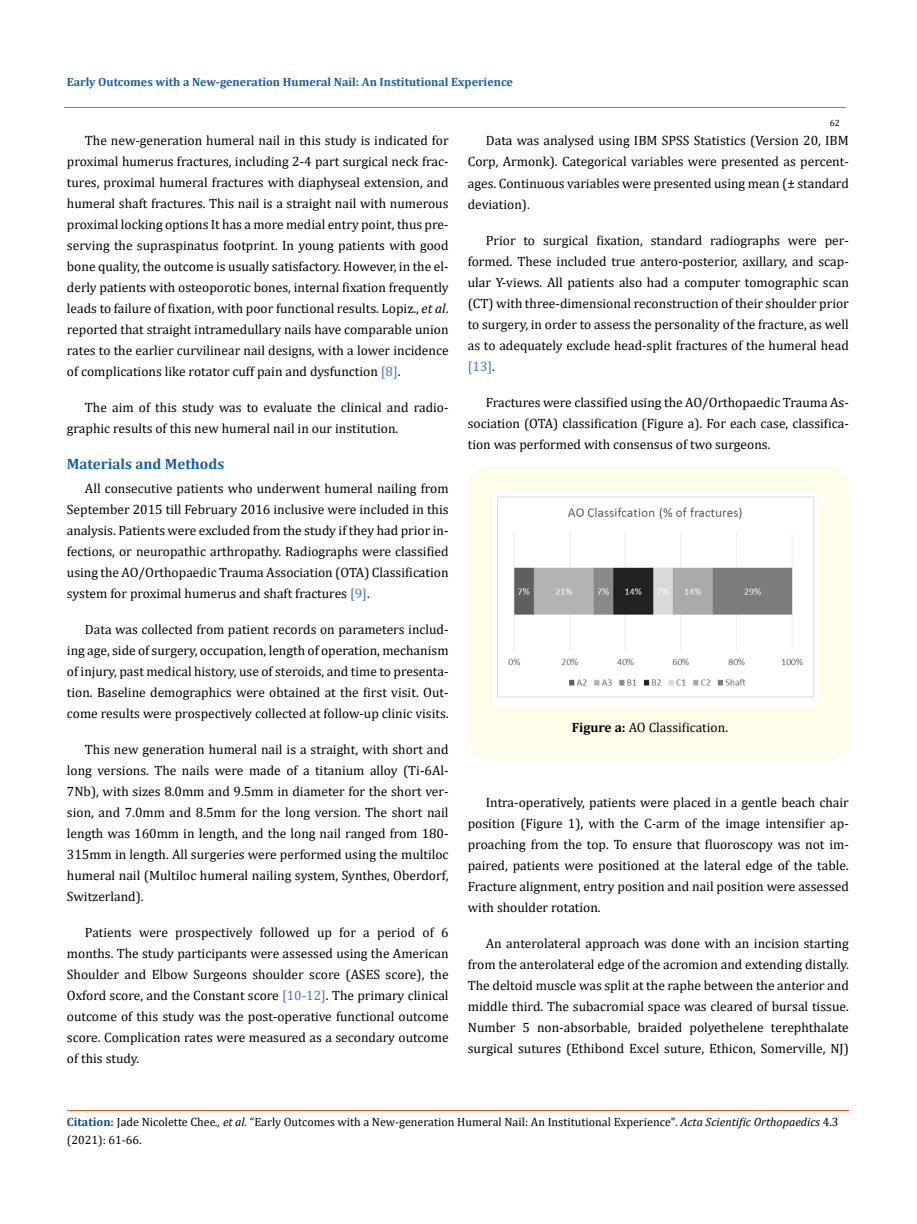
<style>
.page{position:relative;width:917px;height:1224px;background:#fff}
.page>*{position:absolute;margin:0;border:0;box-sizing:border-box;transform-origin:0 0}
.t1{font:700 15px "Cambria";color:#1560a6}
.t2{font:13.5px/21px "Cambria";color:#000;text-align:justify}
.t3{font:12px/18px "Cambria";color:#000}
.t4{font:700 12px "Cambria";color:#1560a6}
.t5{font:9px "Cambria";color:#000}
.s1{font-style:italic}
.s2{color:#4472c4}
.s3{font-weight:700}
.s4{font-weight:700;color:#035089}
</style>
<div class="page">
<div style="left:468px;top:467px;width:380px;height:293px;background:#fffde9;border-radius:18px"></div>
<img style="left:495px;top:492px;width:323px;height:214px">
<hr style="left:64px;top:108px;width:781px;height:1px;background:#e05d1a">
<hr style="left:67px;top:1111px;width:781px;height:1px;background:#e05d1a">
<p class="t4" style="left:67px;top:73px;width:447px">Early Outcomes with a New-generation Humeral Nail: An Institutional Experience</p>
<p class="t5" style="left:829px;top:118px;width:11px">62</p>
<p class="t2" style="left:67px;top:130px;width:383px;text-indent:18px">The new-generation humeral nail in this study is indicated for proximal humerus fractures, including 2-4 part surgical neck frac&shy;tures, proximal humeral fractures with diaphyseal extension, and humeral shaft fractures. This nail is a straight nail with numerous proximal locking options It has a more medial entry point, thus pre&shy;serving the supraspinatus footprint. In young patients with good bone quality, the outcome is usually satisfactory. However, in the el&shy;derly patients with osteoporotic bones, internal fixation frequently leads to failure of fixation, with poor functional results. Lopiz., <span class="s1">et al</span>. reported that straight intramedullary nails have comparable union rates to the earlier curvilinear nail designs, with a lower incidence of complications like rotator cuff pain and dysfunction <span class="s2">[8]</span>.</p>
<p class="t2" style="left:67px;top:397px;width:383px;text-indent:18px">The aim of this study was to evaluate the clinical and radio&shy;graphic results of this new humeral nail in our institution.</p>
<p class="t1" style="left:67px;top:453px;width:159px">Materials and Methods</p>
<p class="t2" style="left:67px;top:478px;width:383px;text-indent:18px">All consecutive patients who underwent humeral nailing from September 2015 till February 2016 inclusive were included in this analysis. Patients were excluded from the study if they had prior in&shy;fections, or neuropathic arthropathy. Radiographs were classified using the AO/Orthopaedic Trauma Association (OTA) Classification system for proximal humerus and shaft fractures <span class="s2">[9]</span>.</p>
<p class="t2" style="left:67px;top:619px;width:383px;text-indent:18px">Data was collected from patient records on parameters includ&shy;ing age, side of surgery, occupation, length of operation, mechanism of injury, past medical history, use of steroids, and time to presenta&shy;tion. Baseline demographics were obtained at the first visit. Out&shy;come results were prospectively collected at follow-up clinic visits.</p>
<p class="t2" style="left:67px;top:739px;width:383px;text-indent:18px">This new generation humeral nail is a straight, with short and long versions. The nails were made of a titanium alloy (Ti-6Al-7Nb), with sizes 8.0mm and 9.5mm in diameter for the short ver&shy;sion, and 7.0mm and 8.5mm for the long version. The short nail length was 160mm in length, and the long nail ranged from 180- 315mm in length. All surgeries were performed using the multiloc humeral nail (Multiloc humeral nailing system, Synthes, Oberdorf, Switzerland).</p>
<p class="t2" style="left:67px;top:922px;width:383px;text-indent:18px">Patients were prospectively followed up for a period of 6 months. The study participants were assessed using the American Shoulder and Elbow Surgeons shoulder score (ASES score), the Oxford score, and the Constant score <span class="s2">[10-12]</span>. The primary clinical outcome of this study was the post-operative functional outcome score. Complication rates were measured as a secondary outcome of this study.</p>
<p class="t2" style="left:468px;top:130px;width:382px;text-indent:18px">Data was analysed using IBM SPSS Statistics (Version 20, IBM Corp, Armonk). Categorical variables were presented as percent&shy;ages. Continuous variables were presented using mean (± standard deviation).</p>
<p class="t2" style="left:468px;top:229px;width:382px;text-indent:18px">Prior to surgical fixation, standard radiographs were per&shy;formed. These included true antero-posterior, axillary, and scap&shy;ular Y-views. All patients also had a computer tomographic scan (CT) with three-dimensional reconstruction of their shoulder prior to surgery, in order to assess the personality of the fracture, as well as to adequately exclude head-split fractures of the humeral head <span class="s2">[13]</span>.</p>
<p class="t2" style="left:468px;top:391px;width:382px;text-indent:18px">Fractures were classified using the AO/Orthopaedic Trauma As&shy;sociation (OTA) classification (Figure a). For each case, classifica&shy;tion was performed with consensus of two surgeons.</p>
<p class="t2" style="left:571px;top:716px;width:158px"><span class="s3">Figure a:</span> AO Classification.</p>
<p class="t2" style="left:468px;top:792px;width:382px;text-indent:18px">Intra-operatively, patients were placed in a gentle beach chair position (Figure 1), with the C-arm of the image intensifier ap&shy;proaching from the top. To ensure that fluoroscopy was not im&shy;paired, patients were positioned at the lateral edge of the table.<br>Fracture alignment, entry position and nail position were assessed with shoulder rotation.</p>
<p class="t2" style="left:468px;top:933px;width:382px;text-indent:18px">An anterolateral approach was done with an incision starting from the anterolateral edge of the acromion and extending distally.<br>The deltoid muscle was split at the raphe between the anterior and middle third. The subacromial space was cleared of bursal tissue.<br>Number 5 non-absorbable, braided polyethelene terephthalate surgical sutures (Ethibond Excel suture, Ethicon, Somerville, NJ)</p>
<p class="t3" style="left:67px;top:1113px;width:773px"><span class="s4">Citation:</span> Jade Nicolette Chee<span class="s1">., et al.</span> “Early Outcomes with a New-generation Humeral Nail: An Institutional Experience". <span class="s1">Acta Scientific Orthopaedics</span> 4.3 (2021): 61-66.</p>
</div>
